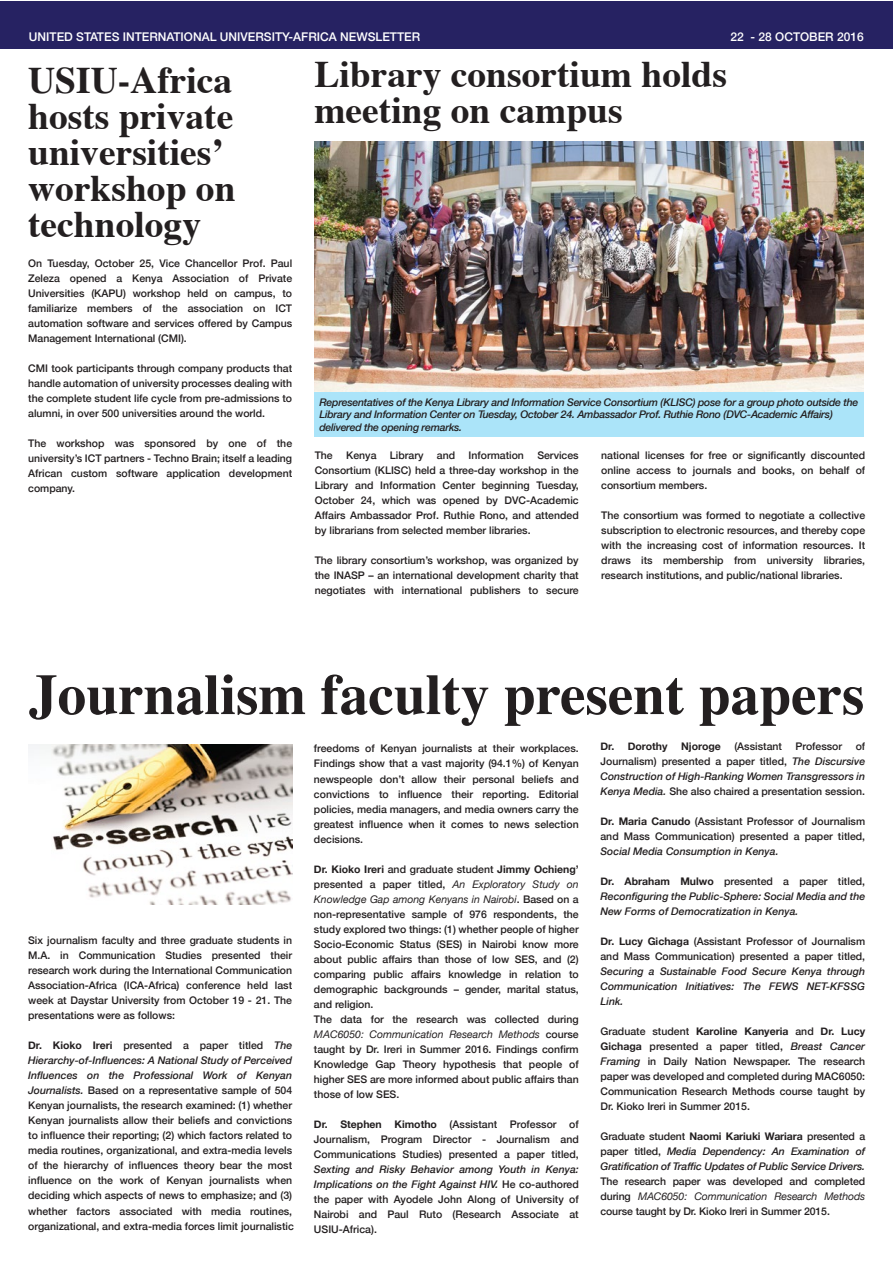
<style>
.page{position:relative;width:893px;height:1263px;background:#fff}
.page>*{position:absolute;margin:0;border:0;box-sizing:border-box;transform-origin:0 0}
.t1{font:700 57.3px "Times";color:#231f20}
.t2{font:700 37.5px/36px "Times";color:#231f20}
.t3{font:500 12px "Helvetica Neue";color:#fff}
.t4{font:500 10.5px/15px "Helvetica Neue";color:#231f20;text-align:justify}
.t5{font:italic 500 10.5px/15px "Helvetica Neue";letter-spacing:-.025em;color:#231f20;text-align:justify}
.t6{font:italic 500 10.5px "Helvetica Neue";color:#231f20}
.t7{font:700 10.5px "Helvetica Neue";color:#231f20}
.s1{font-weight:700}
.s2{font-style:italic}
.s3{font-weight:400;font-style:italic}
.s4{font-weight:700;font-style:normal}
.s5{font-style:normal}
</style>
<div class="page">
<div style="left:315px;top:382px;width:549px;height:54px;background:#abe4f9"></div>
<div style="left:0;top:1px;width:892px;height:47px;background:#262262"></div>
<img style="left:28px;top:745px;width:264px;height:159px">
<img style="left:315px;top:142px;width:549px;height:250px">
<p class="t3" style="left:29px;top:29px;width:393px">UNITED STATES INTERNATIONAL UNIVERSITY-AFRICA NEWSLETTER</p>
<p class="t3" style="left:731px;top:29px;width:135px">22 - 28 OCTOBER 2016</p>
<h2 class="t2" style="left:28px;top:66px;width:209px">USIU-Africa hosts private universities’ workshop on technology</h2>
<p class="t4" style="left:28px;top:256px;width:266px">On Tuesday, October 25, Vice Chancellor Prof. Paul Zeleza opened a Kenya Association of Private Universities (KAPU) workshop held on campus, to familiarize members of the association on ICT automation software and services offered by Campus Management International (CMI).</p>
<p class="t4" style="left:28px;top:361px;width:265px">CMI took participants through company products that handle automation of university processes dealing with the complete student life cycle from pre-admissions to alumni, in over 500 universities around the world.</p>
<p class="t4" style="left:28px;top:436px;width:266px">The workshop was sponsored by one of the university’s ICT partners - Techno Brain; itself a leading African custom software application development company.</p>
<h2 class="t2" style="left:314px;top:59px;width:414px">Library consortium holds meeting on campus</h2>
<p class="t5" style="left:319px;top:395px;width:540px;line-height:12.6px;text-align:left">Representatives of the Kenya Library and Information Service Consortium (KLISC) pose for a group photo outside the<br>Library and Information Center on Tuesday, October 24. Ambassador Prof. Ruthie Rono (DVC-Academic Affairs) delivered the opening remarks.</p>
<p class="t4" style="left:315px;top:448px;width:266px;text-indent:223px">Services Consortium (KLISC) held a three-day workshop in the Library and Information Center beginning Tuesday, October 24, which was opened by DVC-Academic Affairs Ambassador Prof. Ruthie Rono, and attended by librarians from selected member libraries.</p>
<p class="t4" style="left:315px;top:553px;width:266px">The library consortium’s workshop, was organized by the INASP – an international development charity that negotiates with international publishers to secure</p>
<p class="t4" style="left:601px;top:448px;width:265px">national licenses for free or significantly discounted online access to journals and books, on behalf of consortium members.</p>
<p class="t4" style="left:601px;top:508px;width:265px">The consortium was formed to negotiate a collective subscription to electronic resources, and thereby cope with the increasing cost of information resources. It draws its membership from university libraries, research institutions, and public/national libraries.</p>
<p class="t4" style="left:315px;top:448px;width:20px">The</p>
<p class="t4" style="left:346px;top:448px;width:32px">Kenya</p>
<p class="t4" style="left:390px;top:448px;width:35px">Library</p>
<p class="t4" style="left:437px;top:448px;width:20px">and</p>
<p class="t4" style="left:469px;top:448px;width:57px">Information</p>
<h1 class="t1" style="left:29px;top:671px;width:837px">Journalism faculty present papers</h1>
<p class="t4" style="left:28px;top:933px;width:266px">Six journalism faculty and three graduate students in M.A. in Communication Studies presented their research work during the International Communication Association-Africa (ICA-Africa) conference held last week at Daystar University from October 19 - 21. The presentations were as follows:</p>
<p class="t4" style="left:28px;top:1038px;width:267px;text-align:left"><span class="s1">Dr. Kioko Ireri</span> presented a paper titled <span class="s2">The Hierarchy-of-Influences: A National Study of Perceived Influences on the Professional Work of Kenyan Journalists.</span> Based on a representative sample of 504<br>Kenyan journalists, the research examined: (1) whether Kenyan journalists allow their beliefs and convictions to influence their reporting; (2) which factors related to media routines, organizational, and extra-media levels of the hierarchy of influences theory bear the most influence on the work of Kenyan journalists when deciding which aspects of news to emphasize; and (3) whether factors associated with media routines, organizational, and extra-media forces limit journalistic</p>
<p class="t4" style="left:314px;top:741px;width:266px">freedoms of Kenyan journalists at their workplaces.<br>Findings show that a vast majority (94.1%) of Kenyan newspeople don’t allow their personal beliefs and convictions to influence their reporting. Editorial policies, media managers, and media owners carry the greatest influence when it comes to news selection decisions.</p>
<p class="t4" style="left:314px;top:861px;width:266px;text-align:left"><span class="s1">Dr. Kioko Ireri</span> and graduate student <span class="s1">Jimmy Ochieng’ </span>presented a paper titled, <span class="s3">An Exploratory Study on Knowledge Gap among Kenyans in Nairobi</span>. Based on a non-representative sample of 976 respondents, the study explored two things: (1) whether people of higher Socio-Economic Status (SES) in Nairobi know more about public affairs than those of low SES, and (2) comparing public affairs knowledge in relation to demographic backgrounds – gender, marital status, and religion.<br>The data for the research was collected during <span class="s3">MAC6050: Communication Research Methods</span> course taught by Dr. Ireri in Summer 2016. Findings confirm Knowledge Gap Theory hypothesis that people of higher SES are more informed about public affairs than those of low SES.</p>
<p class="t4" style="left:314px;top:1116px;width:266px"><span class="s1">Dr. Stephen Kimotho</span> (Assistant Professor of Journalism, Program Director - Journalism and Communications Studies) presented a paper titled,</p>
<p class="t4" style="left:314px;top:1161px;width:266px"><span class="s2">Sexting and Risky Behavior among Youth in Kenya:<br>Implications on the Fight Against HIV.</span> He co-authored the paper with Ayodele John Along of University of Nairobi and Paul Ruto (Research Associate at USIU-Africa).</p>
<p class="t7" style="left:600px;top:740px;width:69px">Dr. Dorothy</p>
<p class="t7" style="left:681px;top:740px;width:41px">Njoroge</p>
<p class="t4" style="left:734px;top:738px;width:49px">(Assistant</p>
<p class="t4" style="left:795px;top:738px;width:48px">Professor</p>
<p class="t4" style="left:600px;top:738px;width:266px;text-indent:255px">of Journalism) presented a paper titled, <span class="s2">The Discursive Construction of High-Ranking Women Transgressors in Kenya Media.</span> She also chaired a presentation session.</p>
<p class="t4" style="left:600px;top:813px;width:266px"><span class="s1">Dr. Maria Canudo</span> (Assistant Professor of Journalism and Mass Communication) presented a paper titled,</p>
<p class="t6" style="left:600px;top:845px;width:180px">Social Media Consumption in Kenya.</p>
<p class="t5" style="left:600px;top:873px;width:266px"><span class="s4">Dr. Abraham Mulwo</span> <span class="s5">presented a paper titled, </span>Reconfiguring the Public-Sphere: Social Media and the New Forms of Democratization in Kenya.</p>
<p class="t4" style="left:600px;top:933px;width:266px"><span class="s1">Dr. Lucy Gichaga</span> (Assistant Professor of Journalism and Mass Communication) presented a paper titled,</p>
<p class="t5" style="left:600px;top:963px;width:266px">Securing a Sustainable Food Secure Kenya through Communication Initiatives: The FEWS NET-KFSSG Link.</p>
<p class="t4" style="left:600px;top:1023px;width:266px">Graduate student <span class="s1">Karoline Kanyeria</span> and <span class="s1">Dr. Lucy Gichaga</span> presented a paper titled, <span class="s2">Breast Cancer Framing</span> in Daily Nation Newspaper. The research paper was developed and completed during MAC6050:<br>Communication Research Methods course taught by Dr. Kioko Ireri in Summer 2015.</p>
<p class="t5" style="left:600px;top:1128px;width:266px"><span class="s5">Graduate student</span> <span class="s4">Naomi Kariuki Wariara</span> <span class="s5">presented a paper titled,</span> Media Dependency: An Examination of Gratification of Traffic Updates of Public Service Drivers.</p>
<p class="t4" style="left:600px;top:1173px;width:266px">The research paper was developed and completed during <span class="s3">MAC6050: Communication Research Methods </span>course taught by Dr. Kioko Ireri in Summer 2015.</p>
</div>
